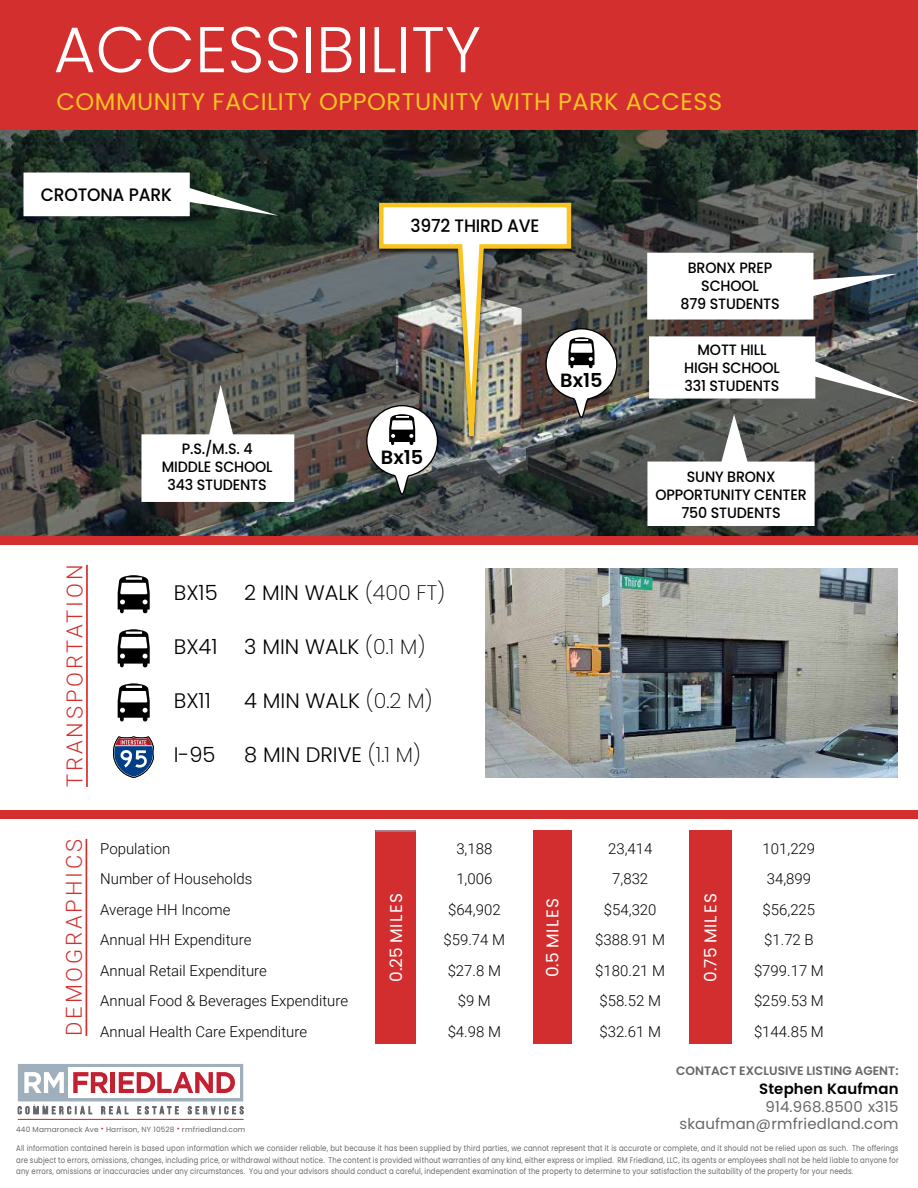
<style>
.page{position:relative;width:918px;height:1188px;background:#fff}
.page>*{position:absolute;margin:0;border:0;box-sizing:border-box;transform-origin:0 0}
.t1{font:300 64.5px "Poppins";color:#fff}
.t2{font:24px "Poppins";letter-spacing:.02em;color:#f9c421}
.t3{font:300 21.9px "Roboto";letter-spacing:.13em;color:#d32f2f}
.t4{font:300 21px "Poppins";color:#000}
.t5{font:600 19.2px "Poppins";color:#000}
.t6{font:500 18px "Poppins";letter-spacing:-.01em;color:#000;scale:.95 1}
.t7{font:16.95px "Poppins";letter-spacing:.1em;color:#fff}
.t8{font:300 15px "Roboto";color:#000}
.t9{font:500 15px/18px "Poppins";letter-spacing:-.01em;color:#000;text-align:center;scale:.95 1}
.t10{font:14.85px/17.7px "Poppins";letter-spacing:.01em;color:#65676a;text-align:right}
.t11{font:600 14.85px "Poppins";letter-spacing:.01em;color:#000}
.t12{font:600 12.15px "Poppins";color:#65676a}
.t13{font:8.25px/11.2px "Poppins";letter-spacing:.02em;color:#65676a;text-align:justify;scale:.84 1}
.t14{font:7.35px "Poppins";letter-spacing:.02em;color:#65676a}
.s1{font-weight:200}
.s2{color:#c32032}
</style>
<div class="page">
<svg style="left:0;top:130px;width:918px;height:406px;background:#353e39"></svg>
<svg style="left:647px;top:414px;width:168px;height:112px"></svg>
<svg style="left:141px;top:385px;width:153px;height:117px"></svg>
<svg style="left:23px;top:172px;width:256px;height:44px"></svg>
<svg style="left:647px;top:253px;width:251px;height:67px"></svg>
<svg style="left:649px;top:336px;width:269px;height:67px"></svg>
<div style="left:0;top:0;width:918px;height:130px;background:#d32f2f"></div>
<div style="left:0;top:536px;width:918px;height:8px;background:#d32f2f"></div>
<div style="left:0;top:811px;width:918px;height:8px;background:#d32f2f"></div>
<svg style="left:365px;top:205px;width:253px;height:291px;background:#656865"></svg>
<img style="left:377px;top:201px;width:196px;height:315px">
<div style="left:376px;top:831px;width:40px;height:213px;background:#d32e2f"></div>
<div style="left:533px;top:831px;width:39px;height:213px;background:#d32e2f"></div>
<div style="left:689px;top:831px;width:42px;height:213px;background:#d32e2f"></div>
<hr style="left:376px;top:830px;width:40px;height:1px;background:#9fafbc">
<hr style="left:86px;top:839px;width:1px;height:197px;background:#d32f2f">
<hr style="left:86px;top:565px;width:2px;height:222px;background:#d32f2f">
<svg style="left:118px;top:683px;width:32px;height:39px"></svg>
<svg style="left:118px;top:629px;width:32px;height:38px"></svg>
<svg style="left:118px;top:575px;width:32px;height:38px"></svg>
<svg style="left:113px;top:737px;width:41px;height:40px"></svg>
<img style="left:485px;top:568px;width:413px;height:209px">
<hr style="left:18px;top:1119px;width:226px;height:1px;background:#c32032">
<svg style="left:17px;top:1105px;width:75px;height:10px"></svg>
<svg style="left:101px;top:1105px;width:28px;height:9px"></svg>
<svg style="left:137px;top:1105px;width:42px;height:10px"></svg>
<svg style="left:188px;top:1106px;width:56px;height:10px"></svg>
<div style="left:18px;top:1064px;width:225px;height:37px;background:#9fafbc"></div>
<svg style="left:24px;top:1072px;width:40px;height:21px"></svg>
<div style="left:69px;top:1067px;width:171px;height:31px;background:#fff"></div>
<svg style="left:73px;top:1072px;width:35px;height:21px"></svg>
<div style="left:110px;top:1072px;width:5px;height:21px;background:#c32032"></div>
<svg style="left:119px;top:1072px;width:116px;height:21px"></svg>
<h1 class="t1" style="left:54px;top:12px;width:429px">ACCESSIBILITY</h1>
<h2 class="t2" style="left:57px;top:88px;width:667px">COMMUNITY FACILITY OPPORTUNITY WITH PARK ACCESS</h2>
<h3 class="t6" style="left:41px;top:184px;width:139px">CROTONA PARK</h3>
<h3 class="t6" style="left:411px;top:215px;width:137px">3972 THIRD AVE</h3>
<h3 class="t3" style="left:59px;top:787px;width:224px;rotate:-90deg">TRANSPORTATION</h3>
<h3 class="t9" style="left:162px;top:440px;width:118px">P.S./M.S. 4<br>MIDDLE SCHOOL<br>343 STUDENTS</h3>
<h3 class="t5" style="left:381px;top:446px;width:44px">Bx15</h3>
<h3 class="t4" style="left:174px;top:581px;width:45px">BX15</h3>
<h3 class="t4" style="left:244px;top:581px;width:202px">2 MIN WALK <span class="s1">(400 FT)</span></h3>
<h3 class="t4" style="left:174px;top:635px;width:45px">BX41</h3>
<h3 class="t4" style="left:244px;top:635px;width:183px">3 MIN WALK <span class="s1">(0.1 M)</span></h3>
<h3 class="t4" style="left:174px;top:689px;width:39px">BX11</h3>
<h3 class="t4" style="left:244px;top:689px;width:190px">4 MIN WALK <span class="s1">(0.2 M)</span></h3>
<h3 class="t4" style="left:174px;top:743px;width:43px">I-95</h3>
<h3 class="t4" style="left:244px;top:743px;width:178px">8 MIN DRIVE <span class="s1">(1.1 M)</span></h3>
<h3 class="t5" style="left:560px;top:369px;width:44px">Bx15</h3>
<h3 class="t9" style="left:680px;top:259px;width:106px">BRONX PREP<br>SCHOOL<br>879 STUDENTS</h3>
<h3 class="t9" style="left:684px;top:341px;width:102px">MOTT HILL<br>HIGH SCHOOL<br>331 STUDENTS</h3>
<h3 class="t9" style="left:655px;top:468px;width:161px">SUNY BRONX<br>OPPORTUNITY CENTER<br>750 STUDENTS</h3>
<h3 class="t3" style="left:59px;top:1036px;width:199px;rotate:-90deg">DEMOGRAPHICS</h3>
<h3 class="t8" style="left:100px;top:838px;width:72px">Population</h3>
<h3 class="t8" style="left:456px;top:838px;width:38px">3,188</h3>
<h3 class="t8" style="left:608px;top:838px;width:46px">23,414</h3>
<h3 class="t8" style="left:763px;top:838px;width:54px">101,229</h3>
<h3 class="t8" style="left:100px;top:869px;width:154px">Number of Households</h3>
<h3 class="t8" style="left:456px;top:869px;width:38px">1,006</h3>
<h3 class="t8" style="left:612px;top:869px;width:38px">7,832</h3>
<h3 class="t8" style="left:767px;top:869px;width:46px">34,899</h3>
<h3 class="t8" style="left:100px;top:899px;width:132px">Average HH Income</h3>
<h3 class="t8" style="left:448px;top:899px;width:54px">$64,902</h3>
<h3 class="t8" style="left:604px;top:899px;width:54px">$54,320</h3>
<h3 class="t8" style="left:763px;top:899px;width:54px">$56,225</h3>
<h3 class="t8" style="left:100px;top:929px;width:153px">Annual HH Expenditure</h3>
<h3 class="t8" style="left:444px;top:929px;width:63px">$59.74 M</h3>
<h3 class="t8" style="left:595px;top:929px;width:71px">$388.91 M</h3>
<h3 class="t8" style="left:764px;top:929px;width:51px">$1.72 B</h3>
<h3 class="t8" style="left:100px;top:960px;width:168px">Annual Retail Expenditure</h3>
<h3 class="t8" style="left:448px;top:960px;width:55px">$27.8 M</h3>
<h3 class="t8" style="left:595px;top:960px;width:71px">$180.21 M</h3>
<h3 class="t8" style="left:754px;top:960px;width:71px">$799.17 M</h3>
<h3 class="t8" style="left:100px;top:990px;width:249px">Annual Food &amp; Beverages Expenditure</h3>
<h3 class="t8" style="left:458px;top:990px;width:35px">$9 M</h3>
<h3 class="t8" style="left:599px;top:990px;width:63px">$58.52 M</h3>
<h3 class="t8" style="left:754px;top:990px;width:71px">$259.53 M</h3>
<h3 class="t8" style="left:100px;top:1021px;width:208px">Annual Health Care Expenditure</h3>
<h3 class="t8" style="left:448px;top:1021px;width:55px">$4.98 M</h3>
<h3 class="t8" style="left:599px;top:1021px;width:63px">$32.61 M</h3>
<h3 class="t8" style="left:754px;top:1021px;width:71px">$144.85 M</h3>
<h3 class="t7" style="left:386px;top:982px;width:91px;rotate:-90deg">0.25 MILES</h3>
<h3 class="t7" style="left:701px;top:982px;width:90px;rotate:-90deg">0.75 MILES</h3>
<h3 class="t7" style="left:543px;top:977px;width:81px;rotate:-90deg">0.5 MILES</h3>
<p class="t14" style="left:16px;top:1125px;width:231px">440 Mamaroneck Ave <span class="s2">•</span> Harrison, NY 10528 <span class="s2">•</span> rmfriedland.com</p>
<h3 class="t12" style="left:676px;top:1064px;width:224px">CONTACT EXCLUSIVE LISTING AGENT:</h3>
<h3 class="t11" style="left:759px;top:1080px;width:141px">Stephen Kaufman</h3>
<h3 class="t10" style="left:679px;top:1098px;width:221px">914.968.8500 x315 skaufman@rmfriedland.com</h3>
<p class="t13" style="left:16px;top:1143px;width:1052px">All information contained herein is based upon information which we consider reliable, but because it has been supplied by third parties, we cannot represent that it is accurate or complete, and it should not be relied upon as such. The offerings are subject to errors, omissions, changes, including price, or withdrawal without notice. The content is provided without warranties of any kind, either express or implied. RM Friedland, LLC, its agents or employees shall not be held liable to anyone for any errors, omissions or inaccuracies under any circumstances. You and your advisors should conduct a careful, independent examination of the property to determine to your satisfaction the suitability of the property for your needs.</p>
</div>
